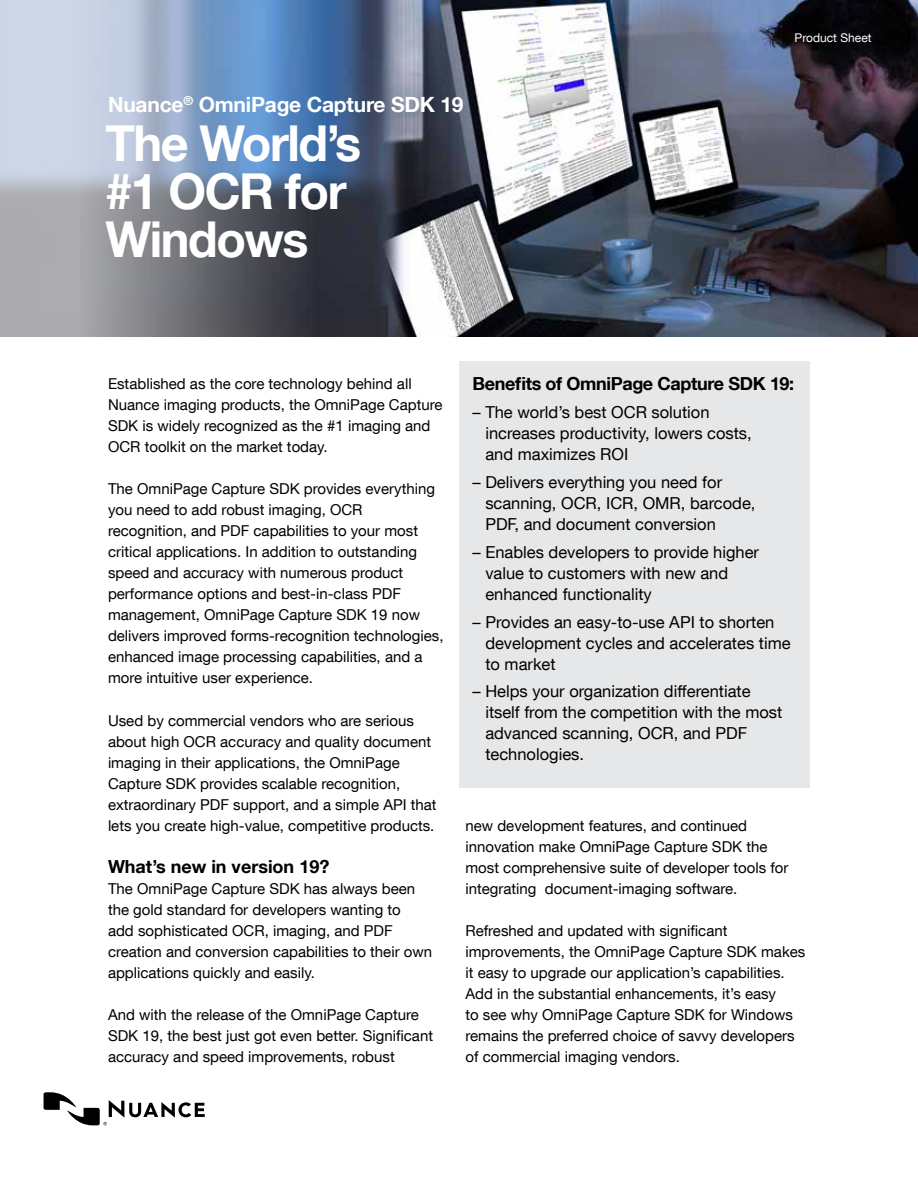
<style>
.page{position:relative;width:918px;height:1188px;background:#fff}
.page>*{position:absolute;margin:0;border:0;box-sizing:border-box;transform-origin:0 0}
.t1{font:700 49.5px/48px "Helvetica Neue LT Com";letter-spacing:-.03em;color:#fff}
.t2{font:700 21px "Helvetica Neue LT Com";letter-spacing:-.01em;color:#fff}
.t3{font:700 18px "Helvetica Neue LT Com";letter-spacing:-.02em;color:#000}
.t4{font:700 18px "Helvetica Neue LT Com";color:#000}
.t5{font:16.5px/21px "Helvetica Neue LT Com";color:#000}
.t6{font:15px/21px "Helvetica Neue LT Com";color:#000}
.t7{font:12px "Helvetica Neue LT Com";color:#fff}
</style>
<div class="page">
<img style="left:0;top:0;width:918px;height:336px">
<svg style="left:44px;top:1092px;width:161px;height:33px"></svg>
<div style="left:459px;top:362px;width:351px;height:426px;background:#e6e7e8"></div>
<h2 class="t2" style="left:108px;top:91px;width:357px">Nuance<sup>®</sup> OmniPage Capture SDK 19</h2>
<h1 class="t1" style="left:105px;top:118px;width:257px">The World’s #1 OCR for<br>Windows</h1>
<p class="t7" style="left:795px;top:31px;width:78px">Product Sheet</p>
<p class="t6" style="left:108px;top:373px;width:336px">Established as the core technology behind all Nuance imaging products, the OmniPage Capture SDK is widely recognized as the #1 imaging and OCR toolkit on the market today.</p>
<p class="t6" style="left:108px;top:478px;width:337px">The OmniPage Capture SDK provides everything you need to add robust imaging, OCR recognition, and PDF capabilities to your most critical applications. In addition to outstanding speed and accuracy with numerous product performance options and best-in-class PDF management, OmniPage Capture SDK 19 now delivers improved forms-recognition technologies, enhanced image processing capabilities, and a more intuitive user experience.</p>
<p class="t6" style="left:108px;top:710px;width:330px">Used by commercial vendors who are serious about high OCR accuracy and quality document imaging in their applications, the OmniPage Capture SDK provides scalable recognition, extraordinary PDF support, and a simple API that lets you create high-value, competitive products.</p>
<p class="t4" style="left:108px;top:855px;width:223px">What’s new in version 19?</p>
<p class="t6" style="left:108px;top:878px;width:326px">The OmniPage Capture SDK has always been the gold standard for developers wanting to<br>add sophisticated OCR, imaging, and PDF creation and conversion capabilities to their own applications quickly and easily.</p>
<p class="t6" style="left:108px;top:1004px;width:327px">And with the release of the OmniPage Capture<br>SDK 19, the best just got even better. Significant accuracy and speed improvements, robust</p>
<p class="t3" style="left:472px;top:373px;width:323px">Benefits of OmniPage Capture SDK 19:</p>
<p class="t5" style="left:485px;top:401px;width:268px;text-indent:-13px">– The world’s best OCR solution increases productivity, lowers costs, and maximizes ROI</p>
<p class="t5" style="left:485px;top:471px;width:272px;text-indent:-13px">– Delivers everything you need for scanning, OCR, ICR, OMR, barcode,<br>PDF, and document conversion</p>
<p class="t5" style="left:485px;top:541px;width:275px;text-indent:-13px">– Enables developers to provide higher value to customers with new and enhanced functionality</p>
<p class="t5" style="left:485px;top:611px;width:307px;text-indent:-13px">– Provides an easy-to-use API to shorten development cycles and accelerates time to market</p>
<p class="t5" style="left:485px;top:681px;width:299px;text-indent:-13px">– Helps your organization differentiate itself from the competition with the most advanced scanning, OCR, and PDF technologies.</p>
<p class="t6" style="left:465px;top:815px;width:325px">new development features, and continued innovation make OmniPage Capture SDK the most comprehensive suite of developer tools for integrating document-imaging software.</p>
<p class="t6" style="left:465px;top:920px;width:341px">Refreshed and updated with significant improvements, the OmniPage Capture SDK makes it easy to upgrade our application’s capabilities.<br>Add in the substantial enhancements, it’s easy<br>to see why OmniPage Capture SDK for Windows remains the preferred choice of savvy developers of commercial imaging vendors.</p>
</div>
